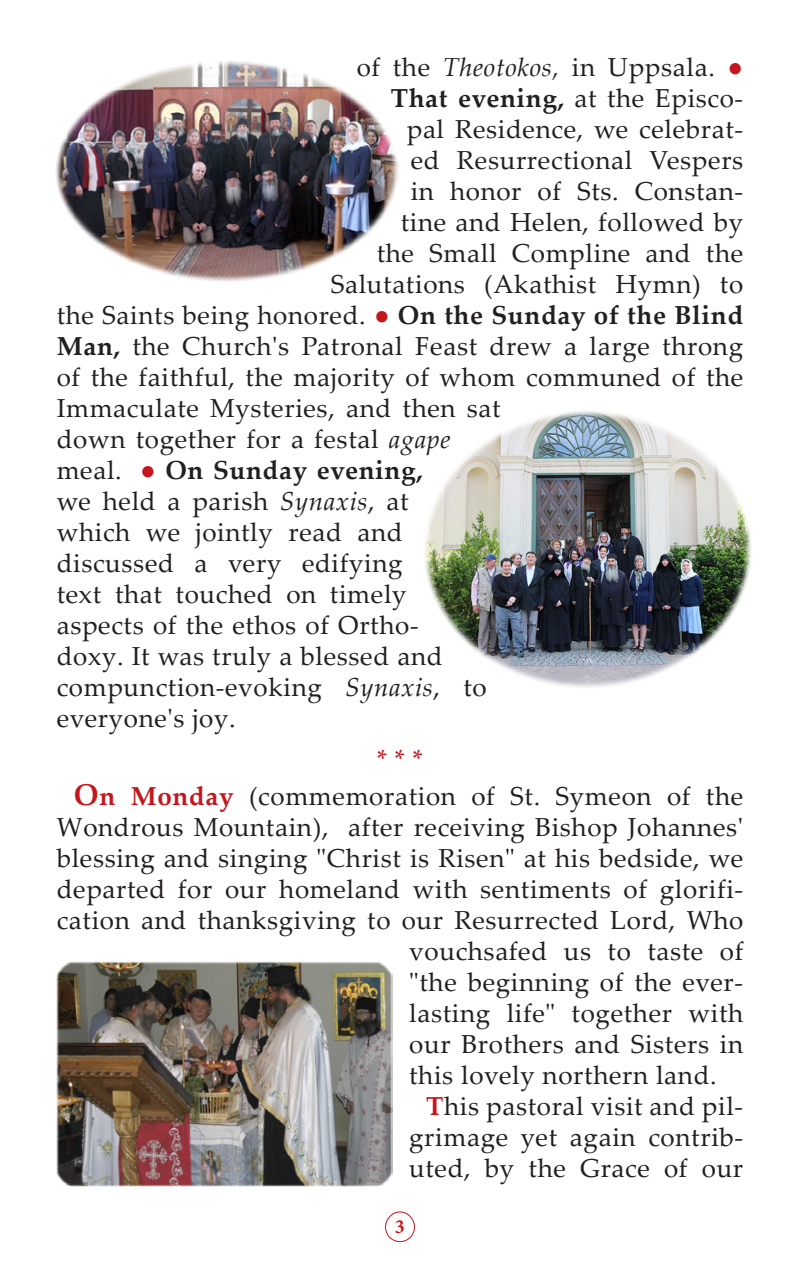
<style>
.page{position:relative;width:800px;height:1270px;background:#fff}
.page>*{position:absolute;margin:0;border:0;box-sizing:border-box;transform-origin:0 0}
.t1{font:26px/31px "Palatino Linotype";letter-spacing:.025em;color:#231f20;text-align:justify}
.t2{font:700 26px "Palatino Linotype";letter-spacing:.025em;color:#231f20}
.Asteriskoi{font:26px "Palatino Linotype";color:#c4161c}
.t3{font:700 20px "Minion Pro";color:#c4161c}
.s1{font-style:italic}
.s2{color:#c4161c}
.s3{font-weight:400}
.s4{font-weight:700}
.s5{font-weight:400;color:#c4161c}
.s6{font-weight:700;font-size:30px;color:#c4161c}
.s7{font-weight:700;color:#c4161c}
</style>
<div class="page">
<div style="left:385px;top:1212px;width:30px;height:30px;border:1px solid #c4161c;border-radius:50%"></div>
<img style="left:56px;top:61px;width:343px;height:220px">
<img style="left:424px;top:411px;width:327px;height:276px">
<img style="left:57px;top:962px;width:335px;height:224px">
<p class="t1" style="left:357px;top:50px;width:388px">of the <span class="s1">Theotokos,</span> in Uppsala. <span class="s2">●</span></p>
<p class="t2" style="left:391px;top:79px;width:354px">That evening, <span class="s3">at the Episco-</span></p>
<p class="t1" style="left:407px;top:112px;width:338px">pal Residence, we celebrat-</p>
<p class="t1" style="left:411px;top:143px;width:334px">ed Resurrectional Vespers</p>
<p class="t1" style="left:411px;top:174px;width:334px">in honor of Sts. Constan-</p>
<p class="t1" style="left:401px;top:205px;width:344px">tine and Helen, followed by</p>
<p class="t1" style="left:377px;top:236px;width:368px">the Small Compline and the</p>
<p class="t1" style="left:331px;top:267px;width:414px">Salutations (Akathist Hymn) to</p>
<p class="t1" style="left:57px;top:298px;width:688px">the Saints being honored. <span class="s2">●</span> <span class="s4">On the Sunday of the Blind</span></p>
<p class="t1" style="left:57px;top:329px;width:688px"><span class="s4">Man,</span> the Church's Patronal Feast drew a large throng</p>
<p class="t1" style="left:57px;top:360px;width:688px">of the faithful, the majority of whom communed of the</p>
<p class="t1" style="left:57px;top:391px;width:446px">Immaculate Mysteries, and then sat</p>
<p class="t1" style="left:57px;top:422px;width:396px">down together for a festal <span class="s1">agape</span></p>
<p class="t2" style="left:57px;top:451px;width:368px"><span class="s3">meal.</span> <span class="s5">●</span> On Sunday evening,</p>
<p class="t1" style="left:57px;top:484px;width:354px">we held a parish <span class="s1">Synaxis</span>, at</p>
<p class="t1" style="left:57px;top:515px;width:348px">which we jointly read and</p>
<p class="t1" style="left:57px;top:546px;width:348px">discussed a very edifying</p>
<p class="t1" style="left:57px;top:577px;width:351px">text that touched on timely</p>
<p class="t1" style="left:57px;top:608px;width:363px">aspects of the ethos of Ortho-</p>
<p class="t1" style="left:57px;top:639px;width:387px">doxy. It was truly a blessed and</p>
<p class="t1" style="left:57px;top:670px;width:431px">compunction-evoking <span class="s1">Synaxis</span>, to</p>
<p class="t1" style="left:57px;top:701px;width:180px">everyone's joy.</p>
<p class="Asteriskoi" style="left:377px;top:741px;width:47px">* * *</p>
<p class="t1" style="left:74px;top:779px;width:671px"><span class="s6">O</span><span class="s7">n Monday</span> (commemoration of St. Symeon of the</p>
<p class="t1" style="left:57px;top:810px;width:688px">Wondrous Mountain), after receiving Bishop Johannes'</p>
<p class="t1" style="left:57px;top:841px;width:688px">blessing and singing "Christ is Risen" at his bedside, we</p>
<p class="t1" style="left:57px;top:872px;width:688px">departed for our homeland with sentiments of glorifi-</p>
<p class="t1" style="left:57px;top:903px;width:688px">cation and thanksgiving to our Resurrected Lord, Who</p>
<p class="t1" style="left:409px;top:934px;width:336px">vouchsafed us to taste of</p>
<p class="t1" style="left:409px;top:965px;width:336px">"the beginning of the ever-</p>
<p class="t1" style="left:409px;top:996px;width:336px">lasting life" together with</p>
<p class="t1" style="left:409px;top:1027px;width:336px">our Brothers and Sisters in</p>
<p class="t1" style="left:409px;top:1058px;width:309px">this lovely northern land.</p>
<p class="t1" style="left:409px;top:1089px;width:336px;text-indent:17px"><span class="s7">T</span>his pastoral visit and pil&shy;grimage yet again contrib&shy;uted, by the Grace of our</p>
<p class="t3" style="left:395px;top:1213px;width:11px">3</p>
</div>
